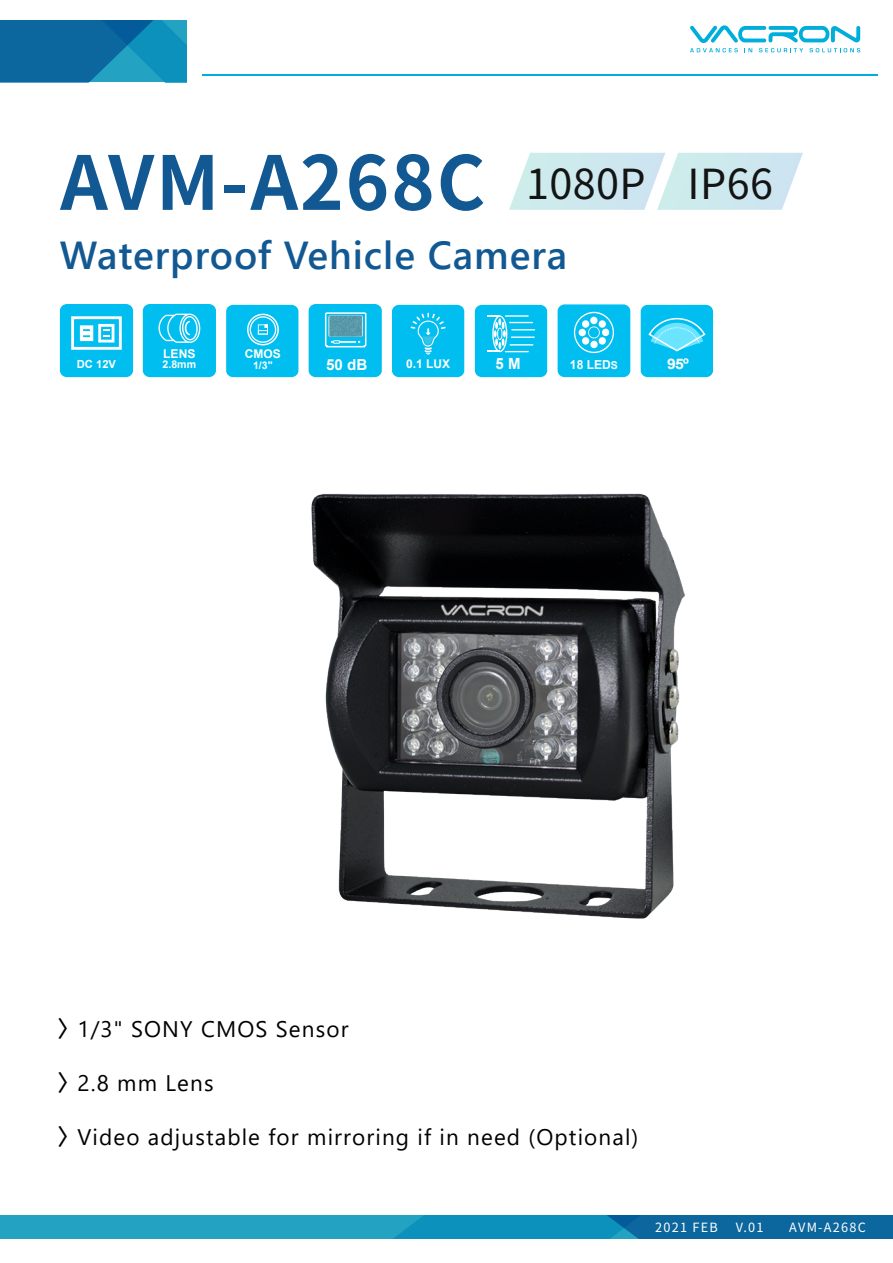
<style>
.page{position:relative;width:893px;height:1263px;background:#fff}
.page>*{position:absolute;margin:0;border:0;box-sizing:border-box;transform-origin:0 0}
.t1{font:700 74.25px "Noto Sans CJ Ktc";letter-spacing:.025em;color:#125993}
.t2{font:41.4px "Noto Sans CJ Ktc";letter-spacing:.01em;color:#141414}
.t3{font:600 39px "Segoe UI";letter-spacing:.025em;color:#125993}
.t4{font:22.5px "Yu Gothic UI";letter-spacing:.05em;color:#000}
.t5{font:700 15.45px "Arial";color:#fff}
.t6{font:700 15.15px "Arial";color:#fff}
.t7{font:700 14.55px "Arial";color:#fff;scale:1.08 1}
.t8{font:12.75px "Noto Sans CJ Ktc";letter-spacing:.1em;color:#fff}
.t9{font:700 12.45px "Arial";color:#fff}
.t10{font:700 12.15px "Arial";color:#fff}
.t11{font:700 12px "Arial";color:#fff}
.t12{font:700 11.25px "Arial";color:#fff}
.t13{font:700 10.65px "Arial";color:#fff}
.t14{font:700 10.5px "Arial";color:#fff}
.s1{font-size:10.8px}
.s2{font-family:"Noto Sans CJ Ktc";font-weight:500}
</style>
<div class="page">
<div style="left:0;top:1215px;width:893px;height:23px;background:#23a3c1"></div>
<svg style="left:395px;top:1215px;width:498px;height:23px;background:#0b7aab"></svg>
<hr style="left:202px;top:74px;width:676px;height:2px;background:#00aedc">
<svg style="left:0;top:20px;width:186px;height:62px;background:#0d77a8"></svg>
<svg style="left:690px;top:25px;width:170px;height:27px"></svg>
<svg style="left:509px;top:153px;width:294px;height:57px;background:#d2eaef"></svg>
<div style="left:60px;top:304px;width:73px;height:73px;background:#00bef0;border-radius:7px"></div>
<svg style="left:71px;top:316px;width:51px;height:34px"></svg>
<div style="left:143px;top:304px;width:73px;height:73px;background:#00bef0;border-radius:7px"></div>
<svg style="left:158px;top:314px;width:42px;height:29px"></svg>
<div style="left:309px;top:304px;width:73px;height:73px;background:#00bef0;border-radius:7px"></div>
<svg style="left:326px;top:313px;width:40px;height:33px"></svg>
<div style="left:325px;top:312px;width:41px;height:35px;border:2px solid #fff"></div>
<svg style="left:329px;top:315px;width:34px;height:28px"></svg>
<div style="left:329px;top:315px;width:34px;height:22px;background:#5999a9;border-radius:2px"></div>
<div style="left:328px;top:315px;width:35px;height:22px;border:1px solid #fff;border-radius:2px"></div>
<div style="left:392px;top:305px;width:72px;height:72px;background:#00bef0;border-radius:7px"></div>
<svg style="left:411px;top:313px;width:35px;height:41px"></svg>
<div style="left:558px;top:304px;width:72px;height:73px;background:#00bef0;border-radius:7px"></div>
<svg style="left:574px;top:312px;width:40px;height:41px"></svg>
<div style="left:475px;top:305px;width:72px;height:72px;background:#00bef0;border-radius:7px"></div>
<svg style="left:487px;top:315px;width:48px;height:37px"></svg>
<div style="left:226px;top:305px;width:72px;height:72px;background:#00bef0;border-radius:7px"></div>
<svg style="left:247px;top:314px;width:32px;height:31px"></svg>
<img style="left:311px;top:493px;width:374px;height:426px">
<div style="left:641px;top:305px;width:72px;height:72px;background:#00bef0;border-radius:7px"></div>
<svg style="left:648px;top:317px;width:58px;height:35px"></svg>
<h1 class="t1" style="left:60px;top:141px;width:427px">AVM-A268C</h1>
<h3 class="t3" style="left:60px;top:219px;width:509px">Waterproof Vehicle Camera</h3>
<h2 class="t2" style="left:526px;top:161px;width:249px">1080P IP66</h2>
<p class="t12" style="left:77px;top:356px;width:41px">DC 12V</p>
<p class="t10" style="left:163px;top:345px;width:34px">LENS</p>
<p class="t13" style="left:163px;top:357px;width:35px">2.8mm</p>
<p class="t6" style="left:326px;top:354px;width:43px">50 dB</p>
<p class="t11" style="left:406px;top:355px;width:46px">0.1 LUX</p>
<p class="t5" style="left:496px;top:353px;width:27px">5 M</p>
<p class="t9" style="left:570px;top:356px;width:49px">18 LED<span class="s1">S</span></p>
<p class="t11" style="left:245px;top:346px;width:37px">CMOS</p>
<p class="t14" style="left:253px;top:358px;width:21px">1/3"</p>
<p class="t7" style="left:667px;top:353px;width:22px">95º</p>
<p class="t4" style="left:57px;top:1007px;width:293px"><span class="s2">〉</span>1/3" SONY CMOS Sensor</p>
<p class="t4" style="left:57px;top:1061px;width:158px"><span class="s2">〉</span>2.8 mm Lens</p>
<p class="t4" style="left:57px;top:1115px;width:583px"><span class="s2">〉</span>Video adjustable for mirroring if in need (Optional)</p>
<p class="t8" style="left:655px;top:1220px;width:64px">2021 FEB</p>
<p class="t8" style="left:736px;top:1220px;width:29px">V.01</p>
<p class="t8" style="left:789px;top:1220px;width:78px">AVM-A268C</p>
</div>
